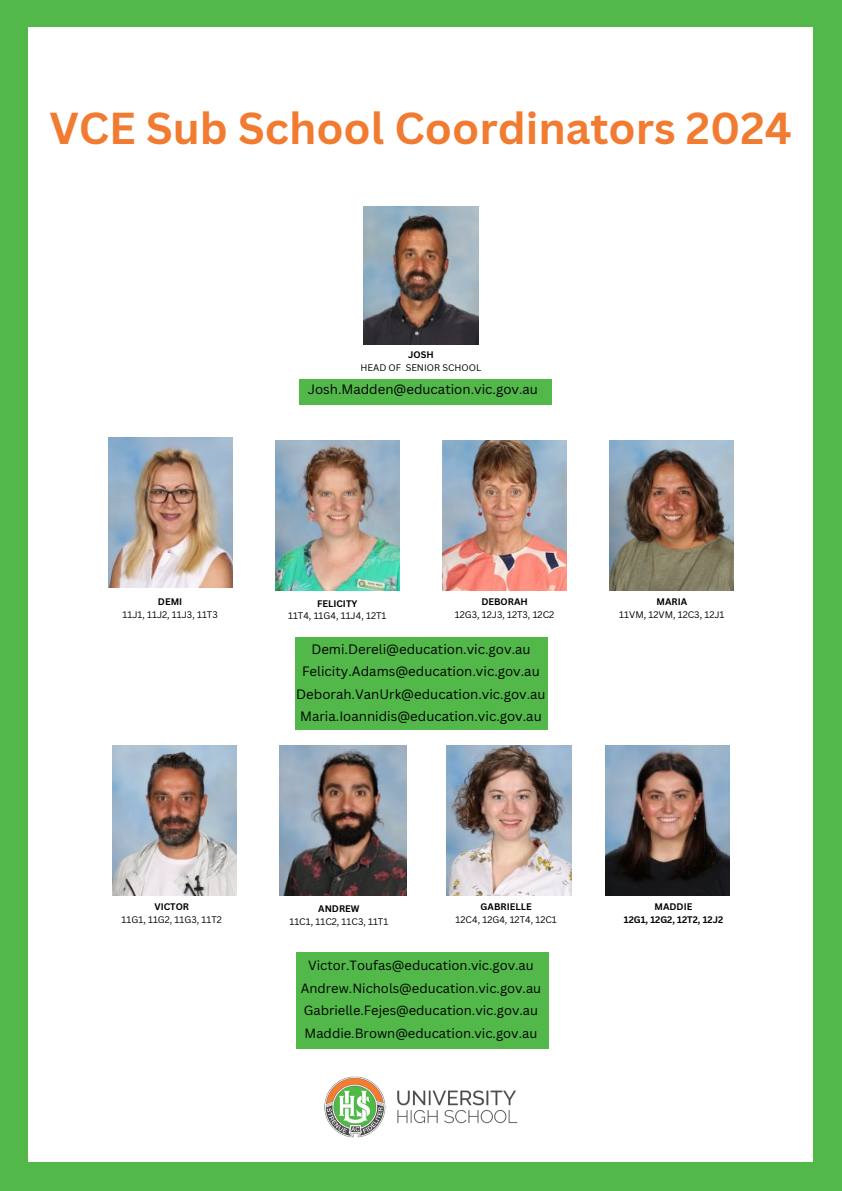
<style>
.page{position:relative;width:842px;height:1191px;background:#fff}
.page>*{position:absolute;margin:0;border:0;box-sizing:border-box;transform-origin:0 0}
.t1{font:700 43.5px "Canva Sans";color:#f17b30}
.t2{font:13.2px/22.5px "Canva Sans";color:#000;text-align:center}
.t3{font:13px/22.5px "Canva Sans";color:#000;text-align:center}
.t4{font:9.3px "Canva Sans";color:#000}
.t5{font:700 9.3px/12.8px "Canva Sans";color:#000;text-align:center}
</style>
<div class="page">
<div style="left:0;top:0;width:842px;height:1190px;background:#52b84a"></div>
<div style="left:29px;top:28px;width:784px;height:1134px;background:#fff"></div>
<img style="left:324px;top:1076px;width:194px;height:62px">
<img style="left:364px;top:206px;width:114px;height:138px">
<img style="left:108px;top:437px;width:124px;height:150px">
<img style="left:275px;top:440px;width:124px;height:150px">
<img style="left:442px;top:440px;width:125px;height:150px">
<img style="left:610px;top:440px;width:124px;height:150px">
<img style="left:605px;top:745px;width:124px;height:150px">
<img style="left:112px;top:745px;width:125px;height:150px">
<img style="left:279px;top:745px;width:128px;height:150px">
<img style="left:447px;top:745px;width:124px;height:150px">
<div style="left:295px;top:637px;width:252px;height:93px;background:#52b84a"></div>
<div style="left:297px;top:952px;width:252px;height:96px;background:#52b84a"></div>
<div style="left:299px;top:379px;width:252px;height:26px;background:#52b84a"></div>
<p class="t1" style="left:49px;top:97px;width:744px">VCE Sub School Coordinators 2024</p>
<p class="t5" style="left:408px;top:348px;width:27px">JOSH</p>
<p class="t4" style="left:361px;top:361px;width:122px">HEAD OF SENIOR SCHOOL</p>
<p class="t2" style="left:308px;top:378px;width:232px">Josh.Madden@education.vic.gov.au</p>
<p class="t5" style="left:158px;top:594px;width:26px">DEMI</p>
<p class="t4" style="left:122px;top:607px;width:97px">11J1, 11J2, 11J3, 11T3</p>
<p class="t5" style="left:317px;top:596px;width:42px">FELICITY</p>
<h2 class="t4" style="left:288px;top:609px;width:100px">11T4, 11G4, 11J4, 12T1</h2>
<p class="t5" style="left:481px;top:594px;width:48px">DEBORAH</p>
<p class="t4" style="left:455px;top:607px;width:101px">12G3, 12J3, 12T3, 12C2</p>
<p class="t2" style="left:296px;top:637px;width:251px">Demi.Dereli@education.vic.gov.au Felicity.Adams@education.vic.gov.au Deborah.VanUrk@education.vic.gov.au Maria.Ioannidis@education.vic.gov.au</p>
<p class="t5" style="left:656px;top:594px;width:32px">MARIA</p>
<p class="t4" style="left:619px;top:607px;width:107px">11VM, 12VM, 12C3, 12J1</p>
<h2 class="t5" style="left:154px;top:900px;width:36px">VICTOR</h2>
<p class="t4" style="left:122px;top:913px;width:102px">11G1, 11G2, 11G3, 11T2</p>
<p class="t5" style="left:318px;top:902px;width:43px">ANDREW</p>
<p class="t4" style="left:289px;top:914px;width:100px">11C1, 11C2, 11C3, 11T1</p>
<p class="t5" style="left:481px;top:900px;width:53px">GABRIELLE</p>
<p class="t4" style="left:456px;top:913px;width:103px">12C4, 12G4, 12T4, 12C1</p>
<h2 class="t3" style="left:301px;top:953px;width:242px">Victor.Toufas@education.vic.gov.au Andrew.Nichols@education.vic.gov.au Gabrielle.Fejes@education.vic.gov.au Maddie.Brown@education.vic.gov.au</h2>
<h3 class="t5" style="left:624px;top:900px;width:101px">MADDIE<br>12G1, 12G2, 12T2, 12J2</h3>
</div>
